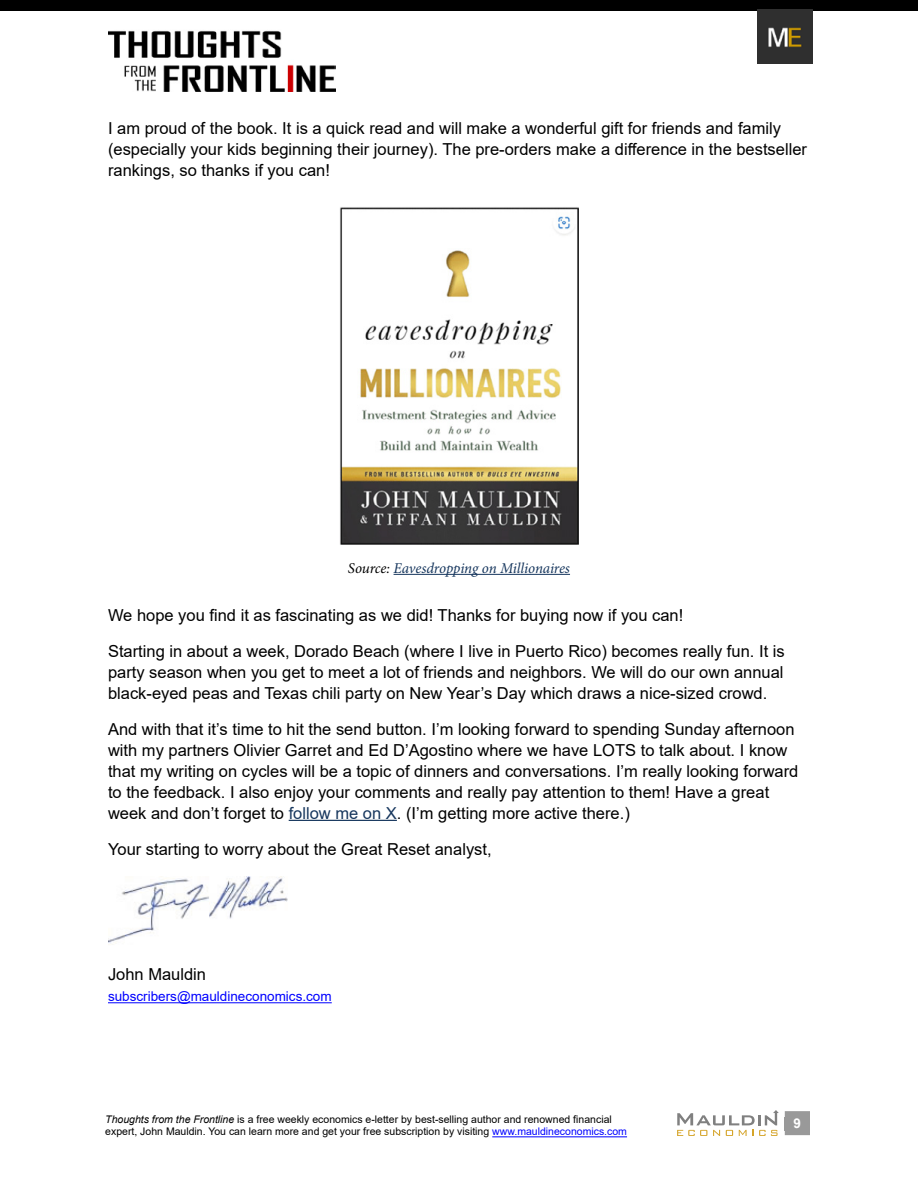
<style>
.page{position:relative;width:918px;height:1188px;background:#fff}
.page>*{position:absolute;margin:0;border:0;box-sizing:border-box;transform-origin:0 0}
.t1{font:16.5px/21px "Arial";color:#000}
.t2{font:italic 15px "Minion Pro";letter-spacing:-.01em;color:#16365d}
.t3{font:13.5px "Arial";color:#00f}
.t4{font:700 13.5px "Arial";color:#fff}
.t5{font:10.5px/12.6px "Arial";color:#000}
.s1{color:#000}
.s2{color:#16365d}
.s3{font-style:italic}
.s4{color:#00f}
</style>
<div class="page">
<div style="left:785px;top:1111px;width:25px;height:24px;background:#999"></div>
<hr style="left:492px;top:1136px;width:135px;height:1px;background:#00f">
<img style="left:108px;top:30px;width:228px;height:62px">
<div style="left:0;top:0;width:918px;height:11px;background:#000"></div>
<img style="left:758px;top:9px;width:55px;height:55px">
<svg style="left:677px;top:1110px;width:102px;height:26px"></svg>
<hr style="left:394px;top:574px;width:176px;height:1px;background:#16365d">
<hr style="left:289px;top:820px;width:108px;height:1px;background:#16365d">
<hr style="left:108px;top:1002px;width:224px;height:1px;background:#00f">
<img style="left:340px;top:207px;width:238px;height:338px">
<img style="left:108px;top:877px;width:180px;height:68px">
<p class="t1" style="left:108px;top:118px;width:701px">I am proud of the book. It is a quick read and will make a wonderful gift for friends and family (especially your kids beginning their journey). The pre-orders make a difference in the bestseller rankings, so thanks if you can!</p>
<p class="t2" style="left:348px;top:558px;width:224px"><span class="s1">Source:</span> Eavesdropping on Millionaires</p>
<p class="t1" style="left:108px;top:597px;width:678px;line-height:36px">We hope you find it as fascinating as we did! Thanks for buying now if you can!<br>Starting in about a week, Dorado Beach (where I live in Puerto Rico) becomes really fun. It is</p>
<p class="t1" style="left:108px;top:661px;width:677px">party season when you get to meet a lot of friends and neighbors. We will do our own annual black-eyed peas and Texas chili party on New Year’s Day which draws a nice-sized crowd.</p>
<p class="t1" style="left:108px;top:718px;width:692px">And with that it’s time to hit the send button. I’m looking forward to spending Sunday afternoon with my partners Olivier Garret and Ed D’Agostino where we have LOTS to talk about. I know that my writing on cycles will be a topic of dinners and conversations. I’m really looking forward to the feedback. I also enjoy your comments and really pay attention to them! Have a great week and don’t forget to <span class="s2">follow me on X</span>. (I’m getting more active there.)</p>
<p class="t1" style="left:108px;top:838px;width:385px">Your starting to worry about the Great Reset analyst,</p>
<p class="t1" style="left:108px;top:964px;width:100px">John Mauldin</p>
<p class="t3" style="left:108px;top:987px;width:225px">subscribers@mauldineconomics.com</p>
<p class="t5" style="left:105px;top:1113px;width:523px"><span class="s3">Thoughts from the Frontline</span> is a free weekly economics e-letter by best-selling author and renowned financial expert, John Mauldin. You can learn more and get your free subscription by visiting <span class="s4">www.mauldineconomics.com</span></p>
<p class="t4" style="left:794px;top:1113px;width:9px">9</p>
</div>
